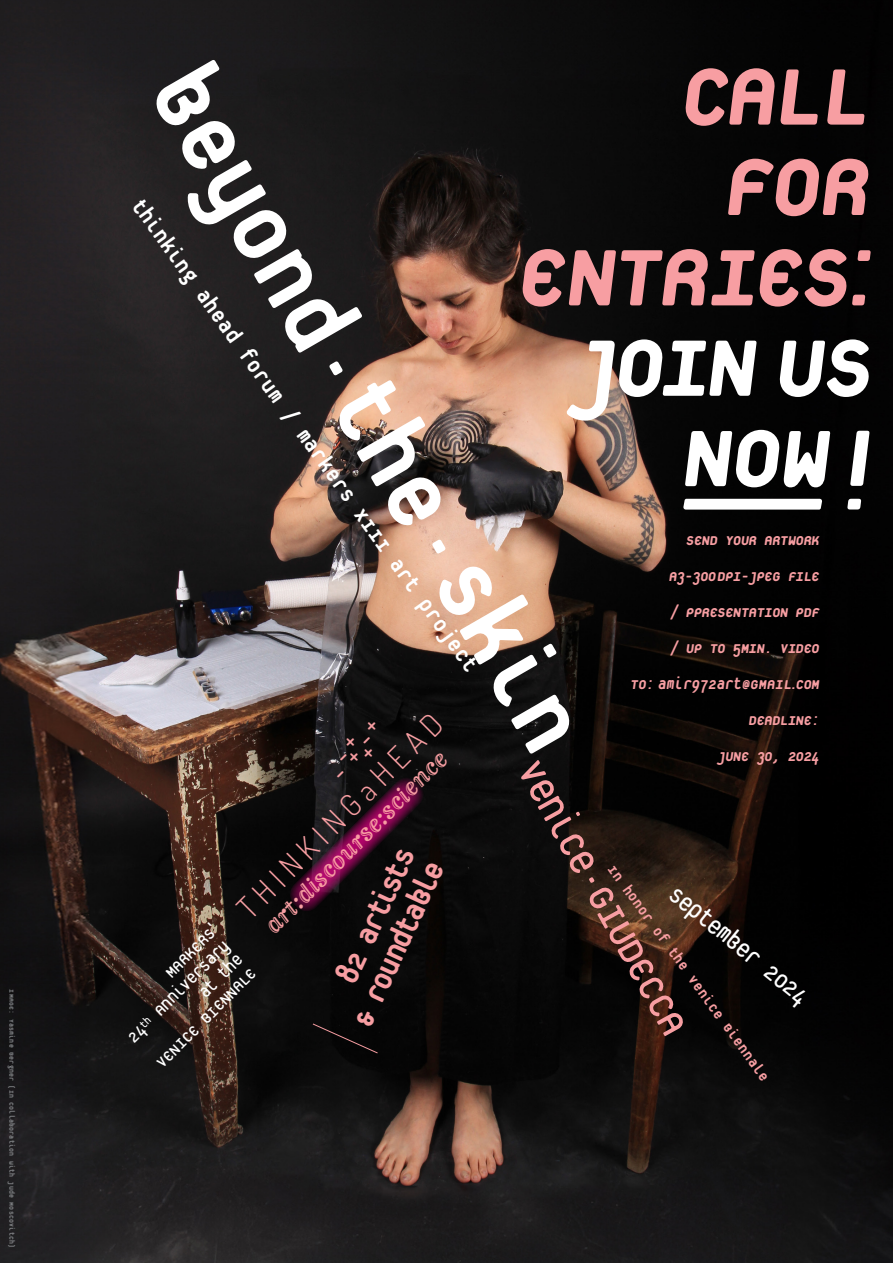
<style>
.page{position:relative;width:893px;height:1263px;background:#fff}
.page>*{position:absolute;margin:0;border:0;box-sizing:border-box;transform-origin:0 0}
.t1{font:800 119.4px "Platelet OT";color:#f79ea2;scale:.95 1}
.t2{font:800 119.4px "Platelet OT";color:#fff;scale:.95 1}
.t3{font:800 119.4px "Platelet OT";color:#fff}
.t4{font:800 111.3px "Platelet OT";color:#fff}
.t5{font:50.85px "Platelet OT";color:#f79ea2}
.t6{font:800 36px "Platelet OT";color:#f79ea2}
.t7{font:200 30.75px "Dosis";color:#f79ea2}
.t8{font:29.7px "Platelet OT";color:#fff}
.t9{font:800 25.5px "Platelet OT";color:#fff}
.t10{font:italic 24.6px "Matrix II Inline OT";color:#f79ea2}
.t11{font:21.15px "Platelet OT";color:#fff}
.t12{font:800 19.05px "Platelet OT";color:#f79ea2;scale:.95 1}
.t13{font:800 16.95px "Platelet OT";color:#f79ea2}
.t14{font:800 8.55px "Platelet OT";letter-spacing:.03em;color:#808285}
</style>
<div class="page">
<img style="left:0;top:0;width:893px;height:1263px">
<svg style="left:312px;top:1023px;width:66px;height:30px;background:#0e0b0b"></svg>
<svg style="left:683px;top:499px;width:139px;height:11px"></svg>
<svg style="left:329px;top:361px;width:119px;height:171px;background:#816456"></svg>
<svg style="left:389px;top:558px;width:33px;height:35px"></svg>
<svg style="left:279px;top:406px;width:22px;height:19px"></svg>
<svg style="left:431px;top:539px;width:15px;height:15px"></svg>
<svg style="left:589px;top:877px;width:6px;height:6px"></svg>
<svg style="left:653px;top:927px;width:35px;height:44px;background:#472919"></svg>
<svg style="left:608px;top:865px;width:15px;height:16px"></svg>
<svg style="left:288px;top:771px;width:138px;height:142px;background:#290b1d"></svg>
<svg style="left:340px;top:720px;width:38px;height:44px;background:#101011"></svg>
<svg style="left:128px;top:1015px;width:24px;height:27px"></svg>
<p class="t14" style="left:15px;top:989px;width:26px;rotate:90deg">IMAGE:</p>
<p class="t14" style="left:15px;top:1018px;width:30px;rotate:90deg">Yasmine</p>
<p class="t14" style="left:15px;top:1052px;width:30px;rotate:90deg">Bergner</p>
<p class="t14" style="left:15px;top:1085px;width:14px;rotate:90deg">(In</p>
<p class="t14" style="left:15px;top:1102px;width:56px;rotate:90deg">collaboration</p>
<p class="t14" style="left:15px;top:1160px;width:18px;rotate:90deg">with</p>
<p class="t14" style="left:15px;top:1181px;width:18px;rotate:90deg">Jude</p>
<p class="t14" style="left:15px;top:1202px;width:47px;rotate:90deg">Moscovitch(</p>
<p class="t4" style="left:214px;top:52px;width:310px;rotate:60deg">beyond</p>
<p class="t1" style="left:677px;top:42px;width:218px">CALL</p>
<p class="t1" style="left:719px;top:132px;width:174px">FOR</p>
<p class="t1" style="left:832px;top:223px;width:71px">:</p>
<p class="t9" style="left:145px;top:195px;width:99px;rotate:54deg">thinking</p>
<p class="t1" style="left:514px;top:223px;width:369px">ENTRIES</p>
<p class="t2" style="left:565px;top:313px;width:338px">JOIN US</p>
<p class="t3" style="left:826px;top:427px;width:70px">!</p>
<p class="t9" style="left:210px;top:285px;width:62px;rotate:54deg">ahead</p>
<p class="t9" style="left:253px;top:344px;width:62px;rotate:54deg">forum</p>
<p class="t9" style="left:310px;top:424px;width:87px;rotate:54deg">markers</p>
<p class="t2" style="left:679px;top:403px;width:174px">NOW</p>
<p class="t9" style="left:367px;top:504px;width:50px;rotate:54deg">XIII</p>
<p class="t12" style="left:686px;top:532px;width:145px">SEND YOUR ARTWORK</p>
<p class="t12" style="left:676px;top:568px;width:155px">3-300DPI JPEG FILE</p>
<p class="t4" style="left:497px;top:542px;width:207px;rotate:60deg">skin</p>
<p class="t5" style="left:547px;top:751px;width:312px;rotate:61deg">Venice GIUDECCA</p>
<p class="t12" style="left:668px;top:568px;width:13px">A</p>
<p class="t12" style="left:670px;top:604px;width:161px">/ PPRESENTATION PDF</p>
<p class="t12" style="left:764px;top:640px;width:62px">. VIDEO</p>
<p class="t12" style="left:740px;top:568px;width:13px">-</p>
<p class="t9" style="left:432px;top:593px;width:87px;rotate:54deg">project</p>
<p class="t12" style="left:670px;top:640px;width:79px">/ UP TO 5</p>
<p class="t12" style="left:645px;top:676px;width:187px">: amir972art@GMAIL COM</p>
<p class="t12" style="left:740px;top:640px;width:29px">MIN</p>
<p class="t12" style="left:630px;top:676px;width:21px">TO</p>
<p class="t12" style="left:789px;top:676px;width:13px">.</p>
<p class="t7" style="left:228px;top:898px;width:277px;rotate:-45deg">THINKINGaHEAD</p>
<p class="t12" style="left:748px;top:712px;width:71px">DEADLINE</p>
<p class="t12" style="left:717px;top:748px;width:112px">JUNE 30, 2024</p>
<p class="t12" style="left:811px;top:712px;width:13px">:</p>
<p class="t10" style="left:258px;top:918px;width:248px;rotate:-45deg">art:discourse:science</p>
<p class="t6" style="left:332px;top:975px;width:148px;rotate:-65deg">82 artists</p>
<p class="t6" style="left:347px;top:1019px;width:181px;rotate:-65deg">&amp; roundtable</p>
<p class="t13" style="left:632px;top:883px;width:43px;rotate:54deg">honor</p>
<p class="t8" style="left:680px;top:881px;width:174px;rotate:39deg">september 2024</p>
<p class="t11" style="left:161px;top:968px;width:72px;rotate:-45deg">MARKERS'</p>
<p class="t11" style="left:150px;top:1007px;width:101px;rotate:-45deg">Anniversary</p>
<p class="t11" style="left:195px;top:988px;width:56px;rotate:-45deg">at the</p>
<p class="t11" style="left:152px;top:1059px;width:137px;rotate:-45deg">VENICE BIENNALE</p>
<p class="t13" style="left:697px;top:972px;width:52px;rotate:54deg">Venice</p>
<p class="t13" style="left:732px;top:1020px;width:69px;rotate:54deg">Biennale</p>
</div>
